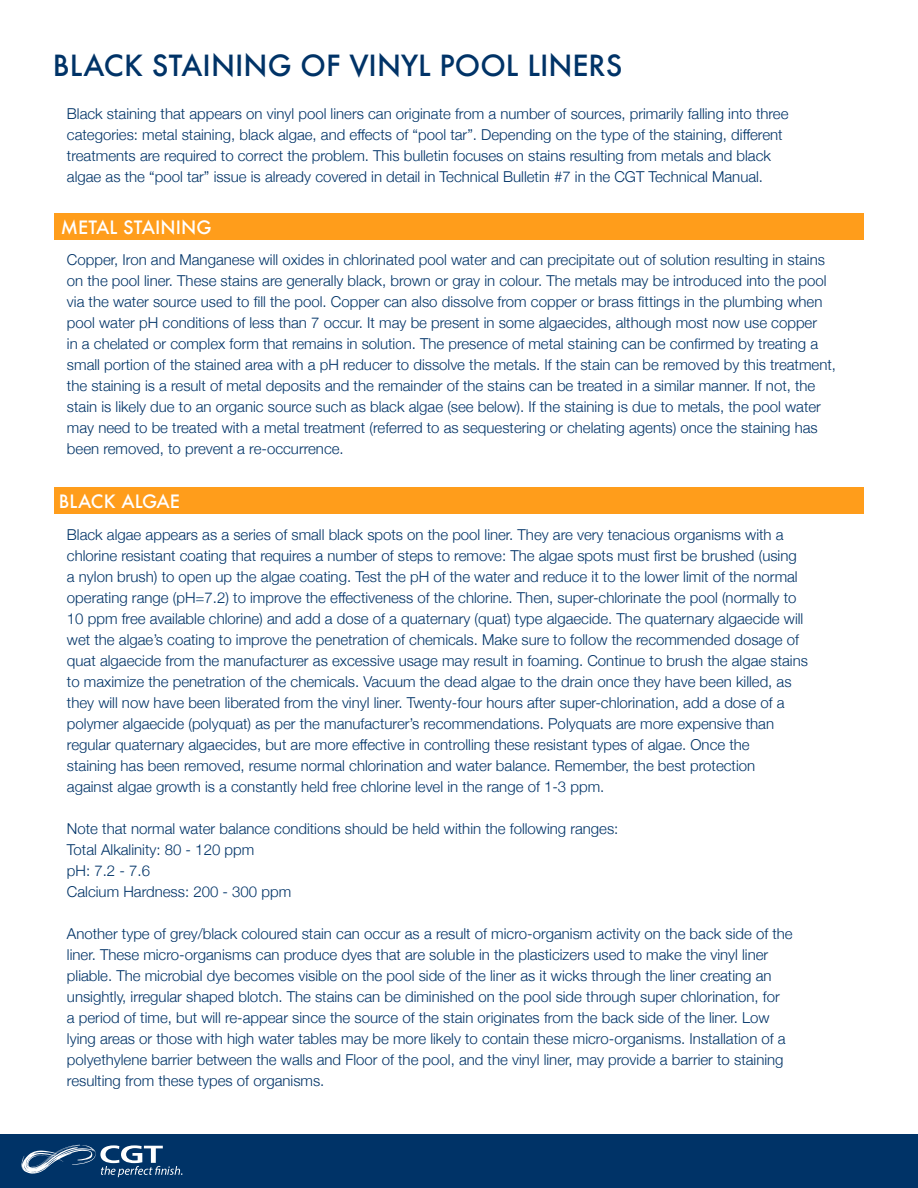
<style>
.page{position:relative;width:918px;height:1188px;background:#fff}
.page>*{position:absolute;margin:0;border:0;box-sizing:border-box;transform-origin:0 0}
.t1{font:500 28.5px "Futura";color:#003367}
.t2{font:500 18px "Futura";color:#fff}
.t3{font:300 15px "Helvetica Neue";color:#003367}
</style>
<div class="page">
<div style="left:54px;top:213px;width:810px;height:27px;background:#ff9d1b"></div>
<div style="left:54px;top:487px;width:810px;height:27px;background:#ff9d1b"></div>
<div style="left:0;top:1134px;width:918px;height:54px;background:#003367"></div>
<svg style="left:21px;top:1145px;width:161px;height:32px"></svg>
<p class="t1" style="left:53px;top:46px;width:571px">BLACK STAINING OF VINYL POOL LINERS</p>
<p class="t3" style="left:67px;top:102px;width:723px">Black staining that appears on vinyl pool liners can originate from a number of sources, primarily falling into three</p>
<p class="t3" style="left:67px;top:123px;width:717px">categories: metal staining, black algae, and effects of “pool tar”. Depending on the type of the staining, different</p>
<p class="t3" style="left:67px;top:144px;width:706px">treatments are required to correct the problem. This bulletin focuses on stains resulting from metals and black</p>
<p class="t3" style="left:67px;top:165px;width:698px">algae as the “pool tar” issue is already covered in detail in Technical Bulletin #7 in the CGT Technical Manual.</p>
<p class="t2" style="left:61px;top:215px;width:152px">METAL STAINING</p>
<p class="t3" style="left:67px;top:248px;width:760px">Copper, Iron and Manganese will oxides in chlorinated pool water and can precipitate out of solution resulting in stains</p>
<p class="t3" style="left:67px;top:269px;width:761px">on the pool liner. These stains are generally black, brown or gray in colour. The metals may be introduced into the pool</p>
<p class="t3" style="left:67px;top:290px;width:757px">via the water source used to fill the pool. Copper can also dissolve from copper or brass fittings in the plumbing when</p>
<p class="t3" style="left:67px;top:311px;width:752px">pool water pH conditions of less than 7 occur. It may be present in some algaecides, although most now use copper</p>
<p class="t3" style="left:67px;top:332px;width:753px">in a chelated or complex form that remains in solution. The presence of metal staining can be confirmed by treating a</p>
<p class="t3" style="left:67px;top:353px;width:771px">small portion of the stained area with a pH reducer to dissolve the metals. If the stain can be removed by this treatment,</p>
<p class="t3" style="left:67px;top:374px;width:750px">the staining is a result of metal deposits and the remainder of the stains can be treated in a similar manner. If not, the</p>
<p class="t3" style="left:67px;top:395px;width:756px">stain is likely due to an organic source such as black algae (see below). If the staining is due to metals, the pool water</p>
<p class="t3" style="left:67px;top:416px;width:752px">may need to be treated with a metal treatment (referred to as sequestering or chelating agents) once the staining has</p>
<p class="t3" style="left:67px;top:437px;width:278px">been removed, to prevent a re-occurrence.</p>
<p class="t2" style="left:59px;top:489px;width:123px">BLACK ALGAE</p>
<p class="t3" style="left:67px;top:523px;width:718px">Black algae appears as a series of small black spots on the pool liner. They are very tenacious organisms with a</p>
<p class="t3" style="left:67px;top:544px;width:731px">chlorine resistant coating that requires a number of steps to remove: The algae spots must first be brushed (using</p>
<p class="t3" style="left:67px;top:565px;width:732px">a nylon brush) to open up the algae coating. Test the pH of the water and reduce it to the lower limit of the normal</p>
<p class="t3" style="left:67px;top:586px;width:731px">operating range (pH=7.2) to improve the effectiveness of the chlorine. Then, super-chlorinate the pool (normally to</p>
<p class="t3" style="left:67px;top:607px;width:738px">10 ppm free available chlorine) and add a dose of a quaternary (quat) type algaecide. The quaternary algaecide will</p>
<p class="t3" style="left:67px;top:628px;width:734px">wet the algae’s coating to improve the penetration of chemicals. Make sure to follow the recommended dosage of</p>
<p class="t3" style="left:67px;top:649px;width:743px">quat algaecide from the manufacturer as excessive usage may result in foaming. Continue to brush the algae stains</p>
<p class="t3" style="left:67px;top:670px;width:726px">to maximize the penetration of the chemicals. Vacuum the dead algae to the drain once they have been killed, as</p>
<p class="t3" style="left:67px;top:691px;width:719px">they will now have been liberated from the vinyl liner. Twenty-four hours after super-chlorination, add a dose of a</p>
<p class="t3" style="left:67px;top:712px;width:709px">polymer algaecide (polyquat) as per the manufacturer’s recommendations. Polyquats are more expensive than</p>
<p class="t3" style="left:67px;top:733px;width:684px">regular quaternary algaecides, but are more effective in controlling these resistant types of algae. Once the</p>
<p class="t3" style="left:67px;top:754px;width:690px">staining has been removed, resume normal chlorination and water balance. Remember, the best protection</p>
<p class="t3" style="left:67px;top:775px;width:539px">against algae growth is a constantly held free chlorine level in the range of 1-3 ppm.</p>
<p class="t3" style="left:67px;top:817px;width:553px">Note that normal water balance conditions should be held within the following ranges:</p>
<p class="t3" style="left:67px;top:838px;width:189px">Total Alkalinity: 80 - 120 ppm</p>
<p class="t3" style="left:67px;top:859px;width:85px">pH: 7.2 - 7.6</p>
<p class="t3" style="left:67px;top:880px;width:226px">Calcium Hardness: 200 - 300 ppm</p>
<p class="t3" style="left:67px;top:922px;width:727px">Another type of grey/black coloured stain can occur as a result of micro-organism activity on the back side of the</p>
<p class="t3" style="left:67px;top:943px;width:703px">liner. These micro-organisms can produce dyes that are soluble in the plasticizers used to make the vinyl liner</p>
<p class="t3" style="left:67px;top:964px;width:706px">pliable. The microbial dye becomes visible on the pool side of the liner as it wicks through the liner creating an</p>
<p class="t3" style="left:67px;top:985px;width:714px">unsightly, irregular shaped blotch. The stains can be diminished on the pool side through super chlorination, for</p>
<p class="t3" style="left:67px;top:1006px;width:704px">a period of time, but will re-appear since the source of the stain originates from the back side of the liner. Low</p>
<p class="t3" style="left:67px;top:1027px;width:720px">lying areas or those with high water tables may be more likely to contain these micro-organisms. Installation of a</p>
<p class="t3" style="left:67px;top:1048px;width:718px">polyethylene barrier between the walls and Floor of the pool, and the vinyl liner, may provide a barrier to staining</p>
<p class="t3" style="left:67px;top:1069px;width:259px">resulting from these types of organisms.</p>
</div>
